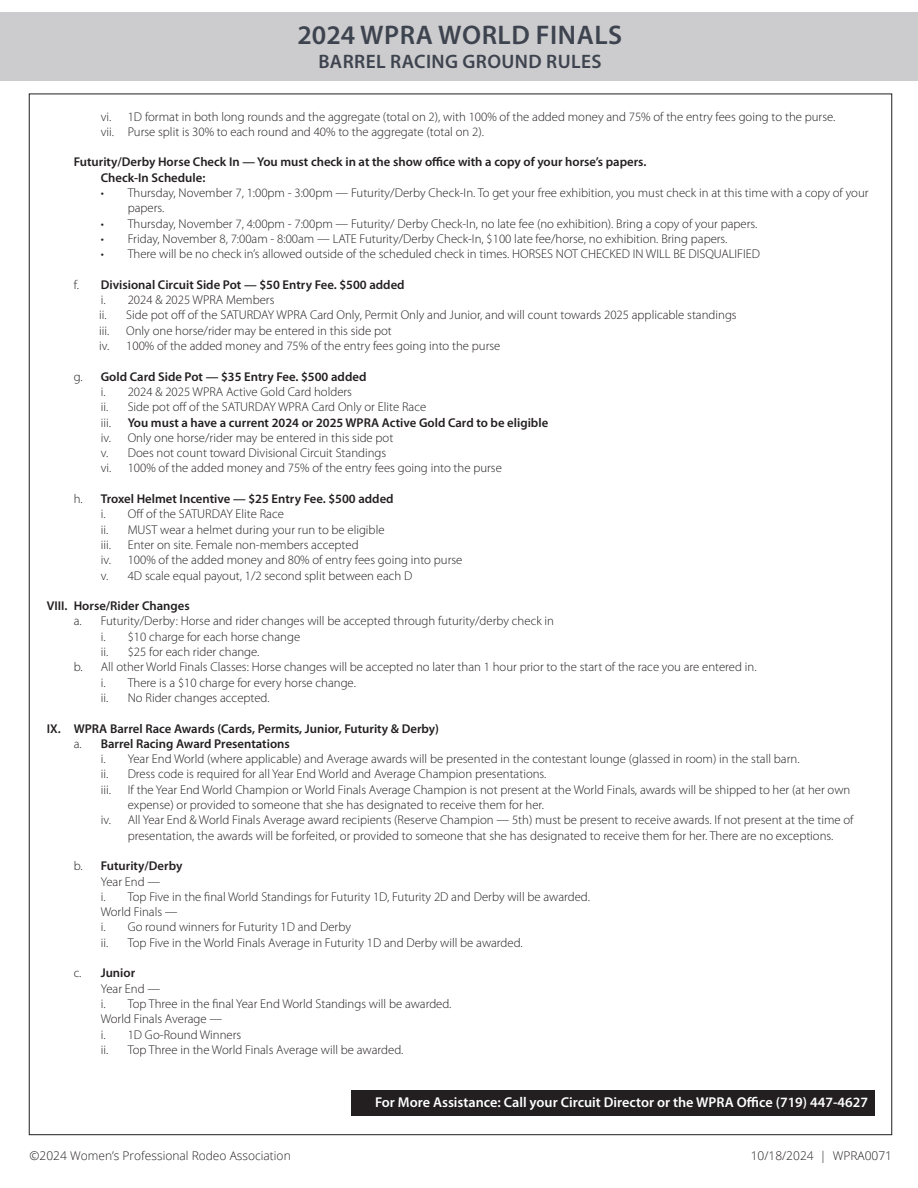
<style>
.page{position:relative;width:918px;height:1188px;background:#fff}
.page>*{position:absolute;margin:0;border:0;box-sizing:border-box;transform-origin:0 0}
.t1{font:600 27px "Myriad Pro";letter-spacing:.02em;color:#3e444f}
.t2{font:600 19.5px "Myriad Pro";letter-spacing:.02em;color:#3e444f}
.t3{font:600 14.25px "Myriad Pro";color:#fff}
.t4{font:300 12.75px/15.3px "Myriad Pro";color:#231f20}
.t5{font:600 12.75px "Myriad Pro";color:#231f20}
.t6{font:300 12px "Open Sans";color:#231f20}
.s1{font-weight:300}
</style>
<div class="page">
<div style="left:351px;top:1090px;width:524px;height:25px;background:#231f20"></div>
<div style="left:0;top:12px;width:918px;height:69px;background:#ccccce"></div>
<p class="t1" style="left:297px;top:18px;width:326px">2024 WPRA WORLD FINALS</p>
<p class="t2" style="left:318px;top:49px;width:285px">BARREL RACING GROUND RULES</p>
<p class="t4" style="left:101px;top:109px;width:736px">vi. 1D format in both long rounds and the aggregate (total on 2), with 100% of the added money and 75% of the entry fees going to the purse.</p>
<p class="t4" style="left:101px;top:124px;width:385px">vii. Purse split is 30% to each round and 40% to the aggregate (total on 2).</p>
<p class="t5" style="left:74px;top:154px;width:574px">Futurity/Derby Horse Check In — You must check in at the show office with a copy of your horse’s papers.</p>
<p class="t5" style="left:101px;top:169px;width:106px">Check-In Schedule:</p>
<p class="t4" style="left:128px;top:185px;width:742px;text-indent:-27px">• Thursday, November 7, 1:00pm - 3:00pm — Futurity/Derby Check-In. To get your free exhibition, you must check in at this time with a copy of your papers.</p>
<p class="t4" style="left:101px;top:216px;width:658px">• Thursday, November 7, 4:00pm - 7:00pm — Futurity/ Derby Check-In, no late fee (no exhibition). Bring a copy of your papers.</p>
<p class="t4" style="left:101px;top:231px;width:628px">• Friday, November 8, 7:00am - 8:00am — LATE Futurity/Derby Check-In, $100 late fee/horse, no exhibition. Bring papers.</p>
<p class="t4" style="left:101px;top:247px;width:661px">• There will be no check in’s allowed outside of the scheduled check in times. HORSES NOT CHECKED IN WILL BE DISQUALIFIED</p>
<p class="t5" style="left:74px;top:276px;width:332px"><span class="s1">f.</span> Divisional Circuit Side Pot — $50 Entry Fee. $500 added</p>
<p class="t4" style="left:101px;top:292px;width:175px">i. 2024 &amp; 2025 WPRA Members</p>
<p class="t4" style="left:99px;top:308px;width:639px">ii. Side pot off of the SATURDAY WPRA Card Only, Permit Only and Junior, and will count towards 2025 applicable standings</p>
<p class="t4" style="left:99px;top:323px;width:12px">iii.</p>
<p class="t4" style="left:126px;top:323px;width:267px">Only one horse/rider may be entered in this side pot</p>
<p class="t4" style="left:99px;top:338px;width:403px">iv. 100% of the added money and 75% of the entry fees going into the purse</p>
<p class="t5" style="left:74px;top:368px;width:294px"><span class="s1">g.</span> Gold Card Side Pot — $35 Entry Fee. $500 added</p>
<p class="t4" style="left:101px;top:384px;width:253px">i. 2024 &amp; 2025 WPRA Active Gold Card holders</p>
<p class="t4" style="left:101px;top:400px;width:327px">ii. Side pot off of the SATURDAY WPRA Card Only or Elite Race</p>
<p class="t4" style="left:101px;top:415px;width:12px">iii.</p>
<p class="t5" style="left:128px;top:414px;width:422px">You must a have a current 2024 or 2025 WPRA Active Gold Card to be eligible</p>
<p class="t4" style="left:101px;top:430px;width:294px">iv. Only one horse/rider may be entered in this side pot</p>
<p class="t4" style="left:101px;top:445px;width:287px">v. Does not count toward Divisional Circuit Standings</p>
<p class="t4" style="left:101px;top:461px;width:403px">vi. 100% of the added money and 75% of the entry fees going into the purse</p>
<p class="t5" style="left:74px;top:491px;width:321px"><span class="s1">h.</span> Troxel Helmet Incentive — $25 Entry Fee. $500 added</p>
<p class="t4" style="left:101px;top:507px;width:185px">i. Off of the SATURDAY Elite Race</p>
<p class="t4" style="left:101px;top:522px;width:285px">ii. MUST wear a helmet during your run to be eligible</p>
<p class="t4" style="left:101px;top:537px;width:12px">iii.</p>
<p class="t4" style="left:128px;top:537px;width:232px">Enter on site. Female non-members accepted</p>
<p class="t4" style="left:101px;top:553px;width:363px">iv. 100% of the added money and 80% of entry fees going into purse</p>
<p class="t4" style="left:101px;top:568px;width:313px">v. 4D scale equal payout, 1/2 second split between each D</p>
<p class="t5" style="left:47px;top:598px;width:145px">VIII. Horse/Rider Changes</p>
<p class="t4" style="left:74px;top:614px;width:482px">a. Futurity/Derby: Horse and rider changes will be accepted through futurity/derby check in</p>
<p class="t4" style="left:101px;top:629px;width:201px">i. $10 charge for each horse change</p>
<p class="t4" style="left:101px;top:644px;width:160px">ii. $25 for each rider change.</p>
<p class="t4" style="left:74px;top:660px;width:684px">b. All other World Finals Classes: Horse changes will be accepted no later than 1 hour prior to the start of the race you are entered in.</p>
<p class="t4" style="left:101px;top:675px;width:257px">i. There is a $10 charge for every horse change.</p>
<p class="t4" style="left:101px;top:690px;width:170px">ii. No Rider changes accepted.</p>
<p class="t5" style="left:47px;top:720px;width:394px">IX. WPRA Barrel Race Awards (Cards, Permits, Junior, Futurity &amp; Derby)</p>
<p class="t5" style="left:74px;top:735px;width:218px"><span class="s1">a.</span> Barrel Racing Award Presentations</p>
<p class="t4" style="left:101px;top:751px;width:700px">i. Year End World (where applicable) and Average awards will be presented in the contestant lounge (glassed in room) in the stall barn.</p>
<p class="t4" style="left:101px;top:767px;width:447px">ii. Dress code is required for all Year End World and Average Champion presentations.</p>
<p class="t4" style="left:101px;top:782px;width:12px">iii.</p>
<p class="t4" style="left:128px;top:782px;width:724px">If the Year End World Champion or World Finals Average Champion is not present at the World Finals, awards will be shipped to her (at her own expense) or provided to someone that she has designated to receive them for her.</p>
<p class="t4" style="left:101px;top:813px;width:754px;text-align:center">iv. All Year End &amp; World Finals Average award recipients (Reserve Champion — 5th) must be present to receive awards. If not present at the time of presentation, the awards will be forfeited, or provided to someone that she has designated to receive them for her. There are no exceptions.</p>
<p class="t5" style="left:74px;top:858px;width:110px"><span class="s1">b.</span> Futurity/Derby</p>
<p class="t4" style="left:101px;top:874px;width:61px">Year End —</p>
<p class="t4" style="left:101px;top:889px;width:491px">i. Top Five in the final World Standings for Futurity 1D, Futurity 2D and Derby will be awarded.</p>
<p class="t4" style="left:101px;top:904px;width:78px">World Finals —</p>
<p class="t4" style="left:101px;top:920px;width:252px">i. Go round winners for Futurity 1D and Derby</p>
<p class="t4" style="left:101px;top:935px;width:424px">ii. Top Five in the World Finals Average in Futurity 1D and Derby will be awarded.</p>
<p class="t5" style="left:74px;top:965px;width:63px"><span class="s1">c.</span> Junior</p>
<p class="t4" style="left:101px;top:981px;width:61px">Year End —</p>
<p class="t4" style="left:101px;top:996px;width:352px">i. Top Three in the final Year End World Standings will be awarded.</p>
<p class="t4" style="left:101px;top:1012px;width:123px">World Finals Average —</p>
<p class="t4" style="left:101px;top:1027px;width:142px">i. 1D Go-Round Winners</p>
<p class="t4" style="left:101px;top:1042px;width:304px">ii. Top Three in the World Finals Average will be awarded.</p>
<p class="t3" style="left:375px;top:1093px;width:495px">For More Assistance: Call your Circuit Director or the WPRA Office (719) 447-4627</p>
<p class="t6" style="left:30px;top:1148px;width:263px">©2024 Women’s Professional Rodeo Association</p>
<p class="t6" style="left:751px;top:1148px;width:143px">10/18/2024 | WPRA0071</p>
</div>
